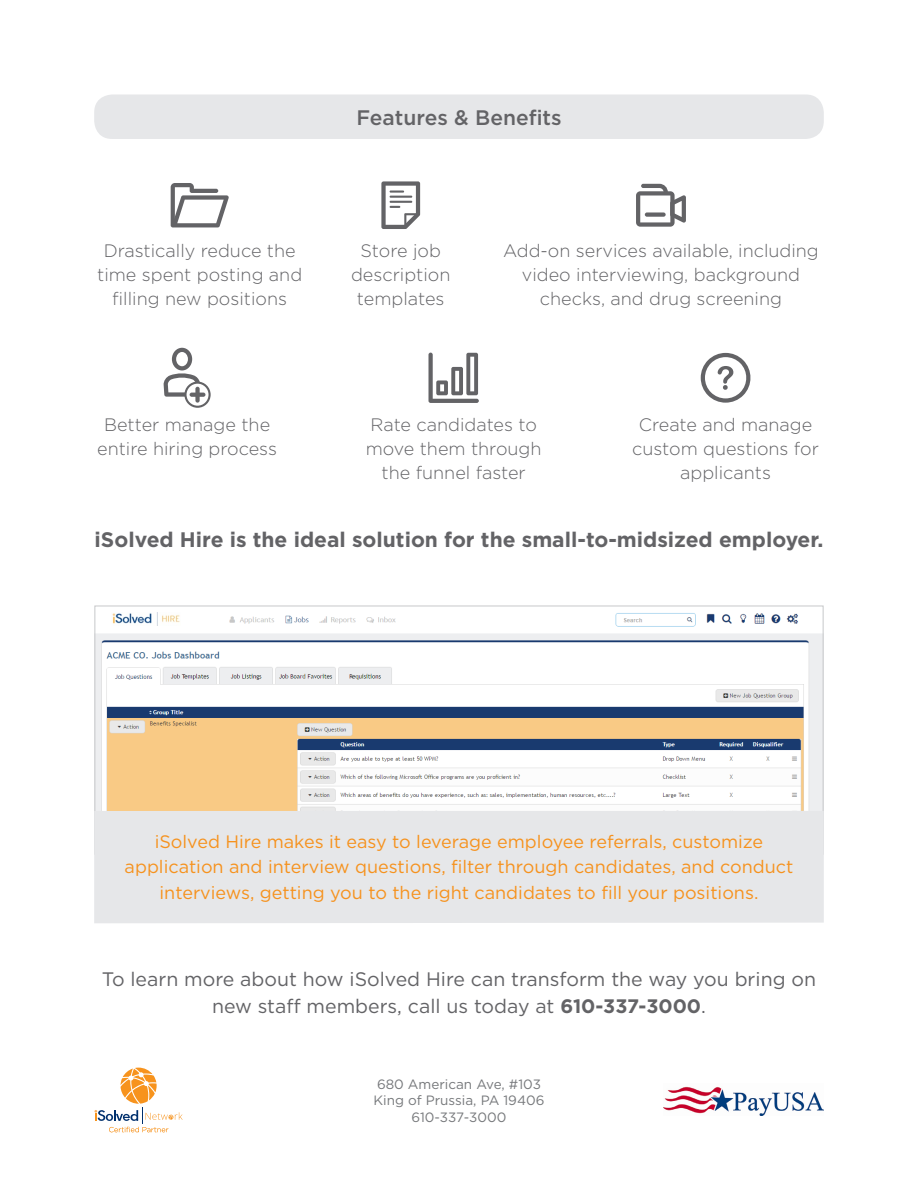
<style>
.page{position:relative;width:918px;height:1188px;background:#fff}
.page>*{position:absolute;margin:0;border:0;box-sizing:border-box;transform-origin:0 0}
.t1{font:700 21px "Gotham";color:#636366}
.t2{font:500 21px "Gotham";color:#636366}
.t3{font:19.5px/27px "Gotham";color:#636366;text-align:center}
.t4{font:300 18px/24px "Gotham";color:#636366;text-align:center}
.t5{font:18px/25.5px "Gotham";color:#f6921e;text-align:center}
.t6{font:13.5px "Gotham";color:#76787b}
.s1{font-weight:700}
</style>
<div class="page">
<div style="left:94px;top:95px;width:730px;height:44px;background:#e6e7e9;border-radius:18px"></div>
<img style="left:96px;top:612px;width:726px;height:199px">
<div style="left:94px;top:811px;width:730px;height:112px;background:#e6e7e9"></div>
<svg style="left:171px;top:183px;width:58px;height:44px"></svg>
<svg style="left:163px;top:348px;width:48px;height:60px"></svg>
<div style="left:195px;top:387px;width:5px;height:16px;background:#636366;border-radius:2px"></div>
<svg style="left:190px;top:393px;width:15px;height:4px"></svg>
<svg style="left:381px;top:181px;width:39px;height:48px"></svg>
<svg style="left:429px;top:353px;width:50px;height:50px"></svg>
<svg style="left:636px;top:184px;width:50px;height:43px"></svg>
<svg style="left:701px;top:353px;width:50px;height:50px"></svg>
<svg style="left:95px;top:1068px;width:88px;height:64px"></svg>
<img style="left:664px;top:1086px;width:160px;height:30px">
<p class="t4" style="left:97px;top:238px;width:207px">Drastically reduce the time spent posting and filling new positions</p>
<p class="t4" style="left:97px;top:412px;width:181px">Better manage the entire hiring process</p>
<p class="t2" style="left:356px;top:103px;width:207px">Features &amp; Benefits</p>
<p class="t4" style="left:351px;top:238px;width:101px">Store job description templates</p>
<p class="t4" style="left:503px;top:238px;width:317px">Add-on services available, including video interviewing, background checks, and drug screening</p>
<p class="t4" style="left:366px;top:412px;width:177px">Rate candidates to move them through the funnel faster</p>
<p class="t4" style="left:632px;top:412px;width:188px">Create and manage custom questions for applicants</p>
<p class="t1" style="left:95px;top:528px;width:730px">iSolved Hire is the ideal solution for the small-to-midsized employer.</p>
<p class="t5" style="left:125px;top:828px;width:670px">iSolved Hire makes it easy to leverage employee referrals, customize application and interview questions, filter through candidates, and conduct interviews, getting you to the right candidates to fill your positions.</p>
<p class="t3" style="left:102px;top:966px;width:716px">To learn more about how iSolved Hire can transform the way you bring on new staff members, call us today at <span class="s1">610-337-3000</span>.</p>
<p class="t6" style="left:377px;top:1076px;width:165px">680 American Ave, #103</p>
<p class="t6" style="left:374px;top:1092px;width:172px">King of Prussia, PA 19406</p>
<p class="t6" style="left:412px;top:1108px;width:96px">610-337-3000</p>
</div>
